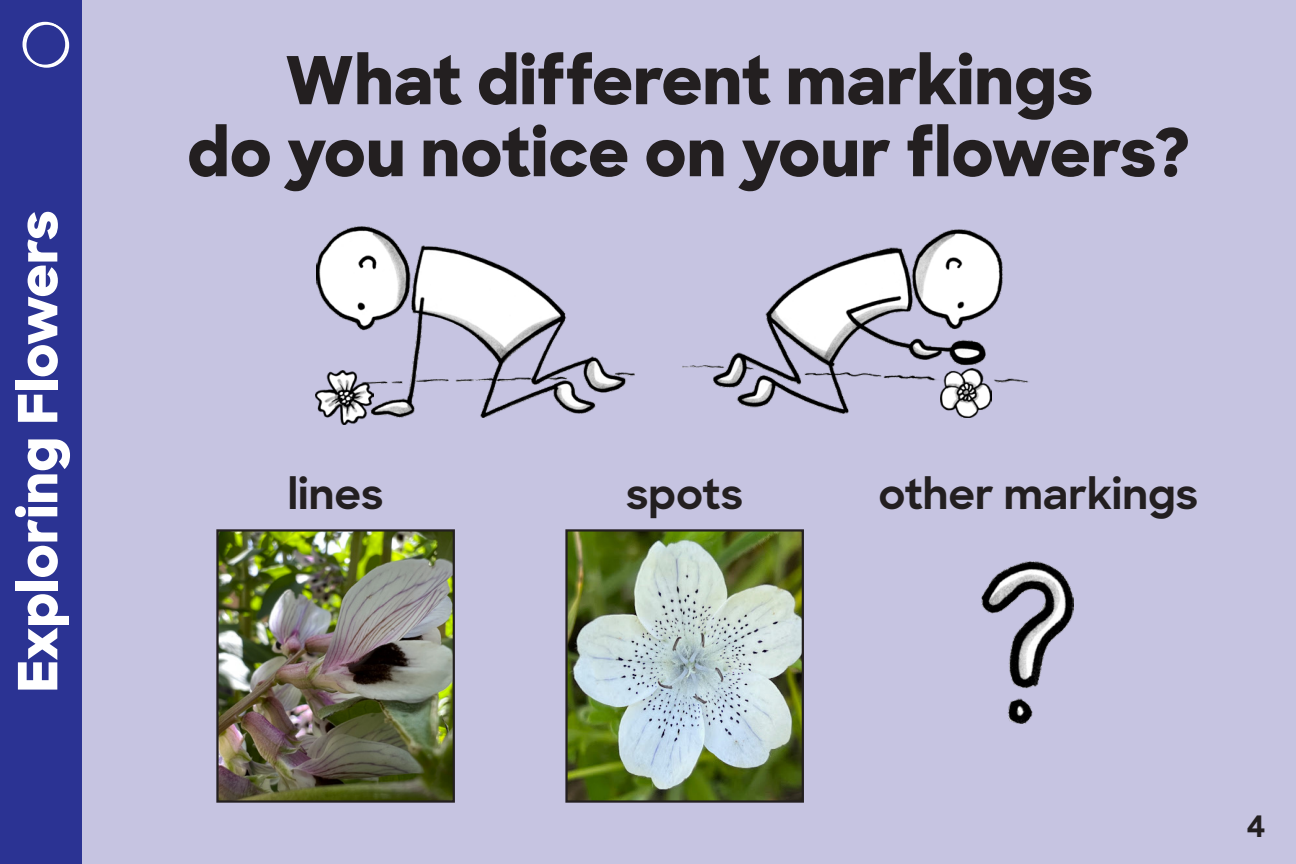
<style>
.page{position:relative;width:1296px;height:864px;background:#c6c4e1}
.page>*{position:absolute;margin:0;border:0;box-sizing:border-box;transform-origin:0 0}
.t1{font:800 66px/72px "Sharp Sans";color:#231f20;text-align:center}
.t2{font:300 60px "Sharp Sans";color:#fff}
.t3{font:800 54px "Sharp Sans";color:#fff}
.t4{font:700 42px "Sharp Sans";color:#231f20}
.t5{font:700 30px "Sharp Sans";color:#231f20}
</style>
<div class="page">
<div style="left:0;top:0;width:82px;height:864px;background:#2b3393"></div>
<img style="left:219px;top:532px;width:233px;height:268px">
<div style="left:216px;top:529px;width:239px;height:274px;border:2px solid #231f20"></div>
<img style="left:568px;top:532px;width:233px;height:268px">
<div style="left:565px;top:529px;width:239px;height:274px;border:2px solid #231f20"></div>
<img style="left:317px;top:227px;width:318px;height:191px">
<img style="left:683px;top:229px;width:346px;height:185px">
<img style="left:981px;top:562px;width:92px;height:162px">
<img style="left:316px;top:371px;width:57px;height:53px">
<img style="left:940px;top:368px;width:51px;height:50px">
<p class="t2" style="left:18px;top:1px;width:58px">○</p>
<p class="t3" style="left:-3px;top:692px;width:484px;rotate:-90deg">Exploring Flowers</p>
<p class="t1" style="left:187px;top:42px;width:1005px">What different markings<br>do you notice on your flowers?</p>
<p class="t4" style="left:288px;top:462px;width:97px">lines</p>
<p class="t4" style="left:626px;top:462px;width:119px">spots</p>
<p class="t4" style="left:878px;top:462px;width:321px">other markings</p>
<p class="t5" style="left:1246px;top:804px;width:21px">4</p>
</div>
